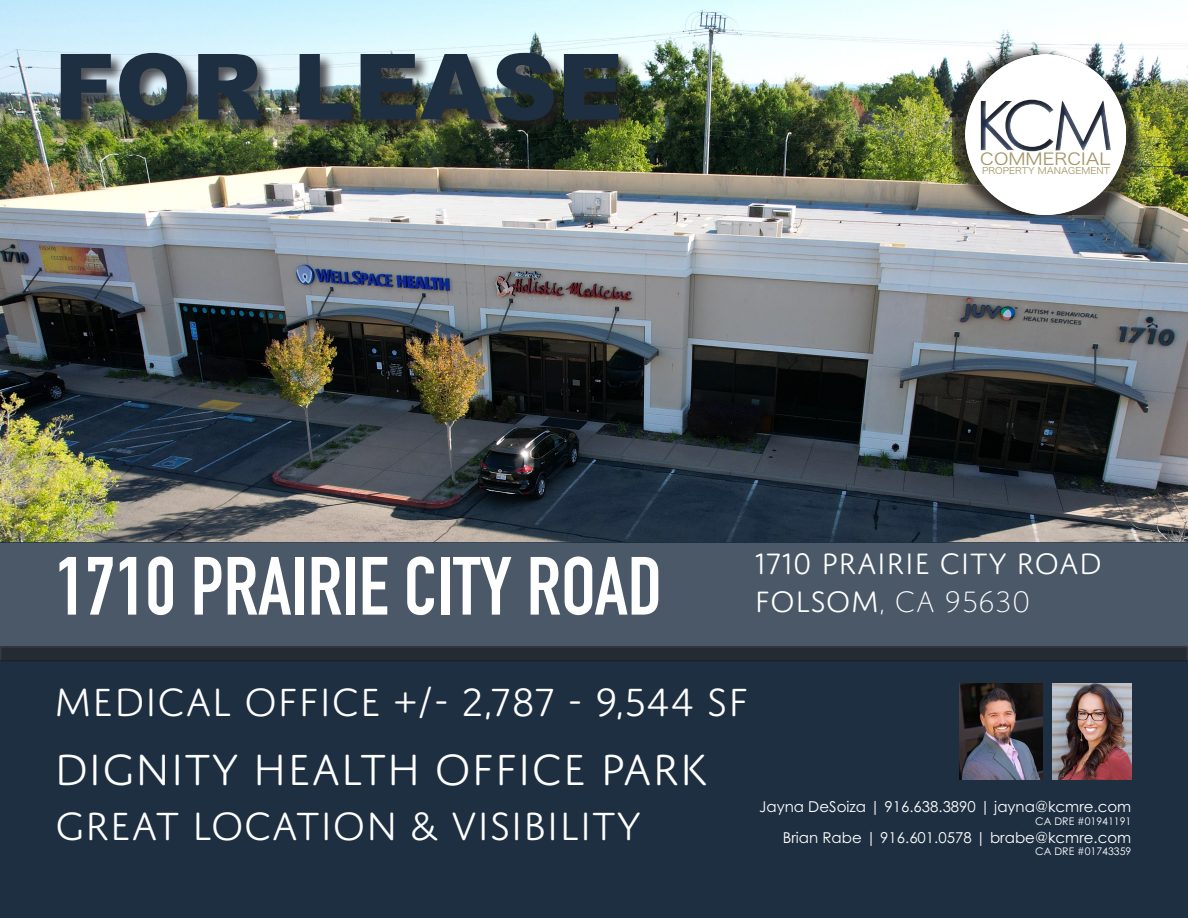
<style>
.page{position:relative;width:1188px;height:918px;background:#fff}
.page>*{position:absolute;margin:0;border:0;box-sizing:border-box;transform-origin:0 0}
.t1{font:900 91.5px "Arial";color:#1d2f41}
.t2{font:700 81px "DIN Condensed";color:#fff}
.t3{font:68.55px "Century Gothic Pro";color:#235}
.t4{font:300 46.5px "Domus Titling";color:#fff}
.t5{font:300 42px "Domus Titling";color:#fff}
.t6{font:300 31.5px "Domus Titling";color:#fff}
.t7{font:200 31.5px "Domus Titling";color:#fff}
.t8{font:16.35px "Hira Kaku Pro N W3";color:#a39767;scale:1.11 1}
.t9{font:15px "Century Gothic Pro";color:#fff}
.t10{font:10.5px "Century Gothic Pro";color:#fff}
.t11{font:9px "Hira Kaku Pro N W3";color:#a39767;scale:1.05 1}
.s1{font-weight:300}
</style>
<div class="page">
<img style="left:0;top:0;width:1188px;height:543px">
<div style="left:0;top:660px;width:1188px;height:258px;background:#1d2f41"></div>
<div style="left:0;top:543px;width:1188px;height:119px;background:#4a5867"></div>
<img style="left:1053px;top:683px;width:78px;height:97px">
<div style="left:1px;top:647px;width:1186px;height:14px;background:#242b32"></div>
<div style="left:0;top:646px;width:1188px;height:16px;border:2px solid #231f20"></div>
<img style="left:959px;top:683px;width:83px;height:97px">
<div style="left:952px;top:46px;width:167px;height:176px;background:#231f20;opacity:.75"></div>
<div style="left:968px;top:56px;width:173px;height:158px;background:#231f20;opacity:.75"></div>
<img style="left:965px;top:54px;width:161px;height:160px">
<div style="left:955px;top:83px;width:140px;height:84px;background:#231f20;opacity:.75"></div>
<div style="left:989px;top:84px;width:149px;height:83px;background:#231f20;opacity:.75"></div>
<svg style="left:1039px;top:82px;width:102px;height:85px"></svg>
<div style="left:60px;top:52px;width:574px;height:84px;background:#231f20;opacity:.75"></div>
<p class="t1" style="left:54px;top:20px;width:571px">FOR LEASE</p>
<h3 class="t3" style="left:1002px;top:84px;width:115px">CM</h3>
<h3 class="t3" style="left:975px;top:84px;width:42px">K</h3>
<p class="t11" style="left:982px;top:163px;width:123px">PROPERTY MANAGEMENT</p>
<p class="t8" style="left:980px;top:144px;width:119px">COMMERCIAL</p>
<p class="t2" style="left:55px;top:532px;width:609px">1710 PRAIRIE CITY ROAD</p>
<p class="t6" style="left:754px;top:546px;width:349px">1710 PRAIRIE CITY ROAD</p>
<p class="t7" style="left:754px;top:584px;width:278px"><span class="s1">FOLSOM</span>, CA 95630</p>
<p class="t5" style="left:54px;top:679px;width:696px">MEDICAL OFFICE +/- 2,787 - 9,544 SF</p>
<p class="t4" style="left:54px;top:744px;width:655px">DIGNITY HEALTH OFFICE PARK</p>
<p class="t5" style="left:55px;top:803px;width:588px">GREAT LOCATION &amp; VISIBILITY</p>
<p class="t9" style="left:759px;top:798px;width:374px">Jayna DeSoiza | 916.638.3890 | jayna@kcmre.com</p>
<p class="t10" style="left:1035px;top:815px;width:98px">CA DRE #01941191</p>
<p class="t9" style="left:783px;top:828px;width:350px">Brian Rabe | 916.601.0578 | brabe@kcmre.com</p>
<p class="t10" style="left:1035px;top:845px;width:98px">CA DRE #01743359</p>
</div>
